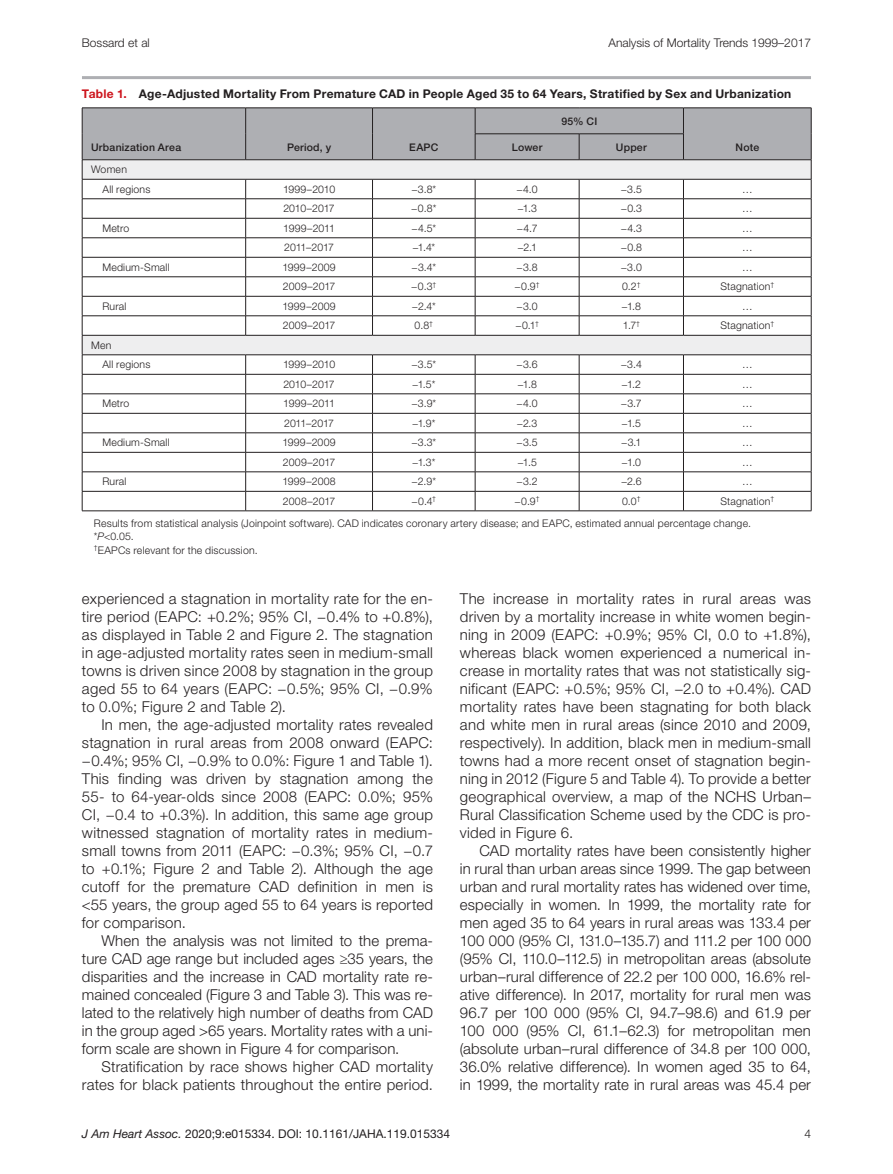
<style>
.page{position:relative;width:893px;height:1174px;background:#fff}
.page>*{position:absolute;margin:0;border:0;box-sizing:border-box;transform-origin:0 0}
.t1{font:300 15px/18px "Helvetica Neue LT Std";letter-spacing:.015em;color:#231f20;text-align:justify}
.t2{font:700 12px "Helvetica Neue LT Std";letter-spacing:.025em;color:#231f20}
.t3{font:12px "Helvetica Neue LT Std";color:#231f20}
.t4{font:300 12px "Helvetica Neue LT Std";color:#231f20}
.t5{font:300 10.5px/19.5px "Helvetica Neue LT Std";letter-spacing:.02em;color:#231f20}
.t6{font:500 10.5px "Helvetica Neue LT Std";letter-spacing:.02em;color:#231f20}
.t7{font:300 10.5px "Helvetica Neue LT Std";letter-spacing:-.005em;color:#231f20}
.t8{font:300 10.5px "Helvetica Neue LT Std";letter-spacing:-.015em;color:#231f20}
.s1{color:#cd151d}
.s2{font-style:italic}
</style>
<div class="page">
<hr style="left:82px;top:510px;width:164px;height:1px;background:#231f20">
<hr style="left:246px;top:510px;width:126px;height:1px;background:#231f20">
<hr style="left:372px;top:510px;width:103px;height:1px;background:#231f20">
<hr style="left:475px;top:510px;width:104px;height:1px;background:#231f20">
<hr style="left:579px;top:510px;width:104px;height:1px;background:#231f20">
<svg style="left:82px;top:108px;width:730px;height:402px"></svg>
<hr style="left:683px;top:510px;width:128px;height:1px;background:#231f20">
<hr style="left:82px;top:76px;width:729px;height:3px;background:#aeafb3">
<p class="t4" style="left:82px;top:35px;width:69px">Bossard et al</p>
<p class="t4" style="left:608px;top:35px;width:204px">Analysis of Mortality Trends 1999–2017</p>
<p class="t2" style="left:82px;top:86px;width:711px"><span class="s1">Table 1.</span> Age-Adjusted Mortality From Premature CAD in People Aged 35 to 64 Years, Stratified by Sex and Urbanization</p>
<p class="t6" style="left:91px;top:140px;width:91px">Urbanization Area</p>
<p class="t6" style="left:287px;top:140px;width:46px">Period, y</p>
<p class="t6" style="left:409px;top:140px;width:31px">EAPC</p>
<p class="t6" style="left:561px;top:115px;width:37px">95% CI</p>
<p class="t6" style="left:512px;top:140px;width:32px">Lower</p>
<p class="t6" style="left:616px;top:140px;width:32px">Upper</p>
<p class="t6" style="left:735px;top:140px;width:25px">Note</p>
<p class="t5" style="left:102px;top:159px;width:50px;text-indent:-11px">Women<br>All regions</p>
<p class="t7" style="left:283px;top:183px;width:54px">1999–2010</p>
<p class="t5" style="left:411px;top:179px;width:26px">−3.8*</p>
<p class="t5" style="left:517px;top:179px;width:23px">−4.0</p>
<p class="t5" style="left:621px;top:179px;width:23px">−3.5</p>
<p class="t5" style="left:742px;top:179px;width:12px">…</p>
<p class="t8" style="left:283px;top:202px;width:53px">2010–2017</p>
<p class="t5" style="left:411px;top:198px;width:27px">−0.8*</p>
<p class="t5" style="left:517px;top:198px;width:21px">−1.3</p>
<p class="t5" style="left:621px;top:198px;width:23px">−0.3</p>
<p class="t5" style="left:742px;top:198px;width:12px">…</p>
<p class="t5" style="left:102px;top:218px;width:28px">Metro</p>
<p class="t7" style="left:283px;top:222px;width:53px">1999–2011</p>
<p class="t5" style="left:411px;top:218px;width:26px">−4.5*</p>
<p class="t5" style="left:517px;top:218px;width:22px">−4.7</p>
<p class="t5" style="left:621px;top:218px;width:23px">−4.3</p>
<p class="t5" style="left:742px;top:218px;width:12px">…</p>
<p class="t8" style="left:284px;top:241px;width:51px">2011–2017</p>
<p class="t5" style="left:412px;top:237px;width:24px">−1.4*</p>
<p class="t5" style="left:517px;top:237px;width:21px">−2.1</p>
<p class="t5" style="left:621px;top:237px;width:23px">−0.8</p>
<p class="t5" style="left:742px;top:237px;width:12px">…</p>
<p class="t5" style="left:102px;top:257px;width:69px">Medium-Small</p>
<p class="t5" style="left:282px;top:257px;width:55px">1999–2009</p>
<p class="t5" style="left:412px;top:257px;width:26px">−3.4*</p>
<p class="t5" style="left:516px;top:257px;width:23px">−3.8</p>
<p class="t5" style="left:621px;top:257px;width:23px">−3.0</p>
<p class="t5" style="left:742px;top:257px;width:12px">…</p>
<p class="t5" style="left:283px;top:276px;width:54px">2009–2017</p>
<p class="t5" style="left:411px;top:276px;width:27px">−0.3<sup>†</sup></p>
<p class="t5" style="left:515px;top:276px;width:27px">−0.9<sup>†</sup></p>
<p class="t5" style="left:622px;top:276px;width:20px">0.2<sup>†</sup></p>
<p class="t5" style="left:720px;top:276px;width:55px">Stagnation<sup>†</sup></p>
<p class="t5" style="left:102px;top:296px;width:26px">Rural</p>
<p class="t5" style="left:282px;top:296px;width:55px">1999–2009</p>
<p class="t5" style="left:412px;top:296px;width:25px">−2.4*</p>
<p class="t5" style="left:517px;top:296px;width:23px">−3.0</p>
<p class="t5" style="left:621px;top:296px;width:21px">−1.8</p>
<p class="t5" style="left:742px;top:296px;width:12px">…</p>
<p class="t5" style="left:283px;top:315px;width:54px">2009–2017</p>
<p class="t5" style="left:415px;top:315px;width:20px">0.8<sup>†</sup></p>
<p class="t5" style="left:515px;top:315px;width:25px">−0.1<sup>†</sup></p>
<p class="t5" style="left:623px;top:315px;width:18px">1.7<sup>†</sup></p>
<p class="t5" style="left:720px;top:315px;width:55px">Stagnation<sup>†</sup></p>
<p class="t5" style="left:102px;top:335px;width:50px;text-indent:-11px">Men<br>All regions</p>
<p class="t7" style="left:283px;top:358px;width:54px">1999–2010</p>
<p class="t5" style="left:411px;top:354px;width:26px">−3.5*</p>
<p class="t5" style="left:517px;top:354px;width:23px">−3.6</p>
<p class="t5" style="left:621px;top:354px;width:23px">−3.4</p>
<p class="t5" style="left:742px;top:354px;width:12px">…</p>
<p class="t8" style="left:283px;top:378px;width:53px">2010–2017</p>
<p class="t5" style="left:412px;top:374px;width:25px">−1.5*</p>
<p class="t5" style="left:517px;top:374px;width:21px">−1.8</p>
<p class="t5" style="left:621px;top:374px;width:21px">−1.2</p>
<p class="t5" style="left:742px;top:374px;width:12px">…</p>
<p class="t5" style="left:102px;top:393px;width:28px">Metro</p>
<p class="t7" style="left:283px;top:397px;width:53px">1999–2011</p>
<p class="t5" style="left:411px;top:393px;width:26px">−3.9*</p>
<p class="t5" style="left:517px;top:393px;width:23px">−4.0</p>
<p class="t5" style="left:621px;top:393px;width:22px">−3.7</p>
<p class="t5" style="left:742px;top:393px;width:12px">…</p>
<p class="t8" style="left:284px;top:417px;width:51px">2011–2017</p>
<p class="t5" style="left:412px;top:413px;width:25px">−1.9*</p>
<p class="t5" style="left:517px;top:413px;width:22px">−2.3</p>
<p class="t5" style="left:621px;top:413px;width:21px">−1.5</p>
<p class="t5" style="left:742px;top:413px;width:12px">…</p>
<p class="t5" style="left:102px;top:432px;width:69px">Medium-Small</p>
<p class="t5" style="left:282px;top:432px;width:55px">1999–2009</p>
<p class="t5" style="left:411px;top:432px;width:26px">−3.3*</p>
<p class="t5" style="left:516px;top:432px;width:23px">−3.5</p>
<p class="t5" style="left:621px;top:432px;width:22px">−3.1</p>
<p class="t5" style="left:742px;top:432px;width:12px">…</p>
<p class="t5" style="left:283px;top:452px;width:54px">2009–2017</p>
<p class="t5" style="left:412px;top:452px;width:25px">−1.3*</p>
<p class="t5" style="left:517px;top:452px;width:21px">−1.5</p>
<p class="t5" style="left:622px;top:452px;width:21px">−1.0</p>
<p class="t5" style="left:742px;top:452px;width:12px">…</p>
<p class="t5" style="left:102px;top:471px;width:26px">Rural</p>
<p class="t5" style="left:282px;top:471px;width:55px">1999–2008</p>
<p class="t5" style="left:412px;top:471px;width:26px">−2.9*</p>
<p class="t5" style="left:516px;top:471px;width:23px">−3.2</p>
<p class="t5" style="left:621px;top:471px;width:22px">−2.6</p>
<p class="t5" style="left:742px;top:471px;width:12px">…</p>
<p class="t5" style="left:283px;top:491px;width:54px">2008–2017</p>
<p class="t5" style="left:412px;top:491px;width:26px">−0.4<sup>†</sup></p>
<p class="t5" style="left:515px;top:491px;width:27px">−0.9<sup>†</sup></p>
<p class="t5" style="left:622px;top:491px;width:20px">0.0<sup>†</sup></p>
<p class="t5" style="left:94px;top:490px;width:682px;line-height:21.9px;text-indent:626px">Stagnation<sup>†<br></sup>Results from statistical analysis (Joinpoint software). CAD indicates coronary artery disease; and EAPC, estimated annual percentage change.</p>
<p class="t5" style="left:94px;top:529px;width:165px;line-height:13.5px">*<span class="s2">P</span>&lt;0.05.<br><sup>†</sup>EAPCs relevant for the discussion.</p>
<p class="t1" style="left:82px;top:589px;width:353px">experienced a stagnation in mortality rate for the en&shy;tire period (EAPC: +0.2%; 95% CI, −0.4% to +0.8%), as displayed in Table 2 and Figure 2. The stagnation in age-adjusted mortality rates seen in medium-small towns is driven since 2008 by stagnation in the group aged 55 to 64 years (EAPC: −0.5%; 95% CI, −0.9% to 0.0%; Figure 2 and Table 2).</p>
<p class="t1" style="left:82px;top:715px;width:353px;text-indent:20px">In men, the age-adjusted mortality rates revealed stagnation in rural areas from 2008 onward (EAPC: −0.4%; 95% CI, −0.9% to 0.0%: Figure 1 and Table 1).<br>This finding was driven by stagnation among the 55- to 64-year-olds since 2008 (EAPC: 0.0%; 95% CI, −0.4 to +0.3%). In addition, this same age group witnessed stagnation of mortality rates in medium&shy;small towns from 2011 (EAPC: −0.3%; 95% CI, −0.7 to +0.1%; Figure 2 and Table 2). Although the age cutoff for the premature CAD definition in men is &lt;55 years, the group aged 55 to 64 years is reported for comparison.</p>
<p class="t1" style="left:82px;top:931px;width:353px;text-indent:19px">When the analysis was not limited to the prema&shy;ture CAD age range but included ages ≥35 years, the disparities and the increase in CAD mortality rate re&shy;mained concealed (Figure 3 and Table 3). This was re&shy;lated to the relatively high number of deaths from CAD in the group aged &gt;65 years. Mortality rates with a uni&shy;form scale are shown in Figure 4 for comparison.</p>
<p class="t1" style="left:82px;top:1057px;width:353px;text-align:right">Stratification by race shows higher CAD mortality rates for black patients throughout the entire period.</p>
<p class="t1" style="left:460px;top:589px;width:353px">The increase in mortality rates in rural areas was driven by a mortality increase in white women begin&shy;ning in 2009 (EAPC: +0.9%; 95% CI, 0.0 to +1.8%), whereas black women experienced a numerical in&shy;crease in mortality rates that was not statistically sig&shy;nificant (EAPC: +0.5%; 95% CI, −2.0 to +0.4%). CAD mortality rates have been stagnating for both black and white men in rural areas (since 2010 and 2009, respectively). In addition, black men in medium-small towns had a more recent onset of stagnation begin&shy;ning in 2012 (Figure 5 and Table 4). To provide a better geographical overview, a map of the NCHS Urban– Rural Classification Scheme used by the CDC is pro&shy;vided in Figure 6.</p>
<p class="t1" style="left:460px;top:841px;width:353px;text-indent:19px">CAD mortality rates have been consistently higher in rural than urban areas since 1999. The gap between urban and rural mortality rates has widened over time, especially in women. In 1999, the mortality rate for men aged 35 to 64 years in rural areas was 133.4 per 100 000 (95% CI, 131.0–135.7) and 111.2 per 100 000 (95% CI, 110.0–112.5) in metropolitan areas (absolute urban–rural difference of 22.2 per 100 000, 16.6% rel&shy;ative difference). In 2017, mortality for rural men was 96.7 per 100 000 (95% CI, 94.7–98.6) and 61.9 per 100 000 (95% CI, 61.1–62.3) for metropolitan men (absolute urban–rural difference of 34.8 per 100 000, 36.0% relative difference). In women aged 35 to 64, in 1999, the mortality rate in rural areas was 45.4 per</p>
<p class="t3" style="left:82px;top:1126px;width:370px"><span class="s2">J Am Heart Assoc.</span> 2020;9:e015334. DOI: 10.1161/JAHA.119.015334</p>
<p class="t4" style="left:804px;top:1126px;width:8px">4</p>
</div>
